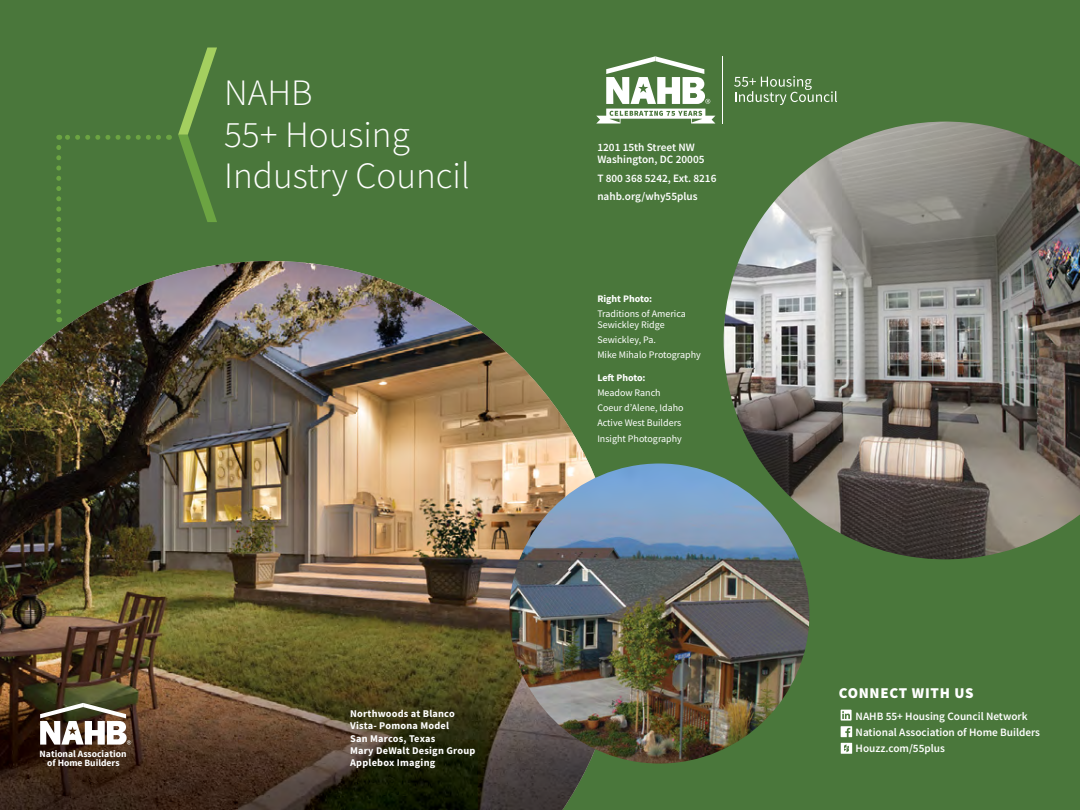
<style>
.page{position:relative;width:1080px;height:810px;background:#4a773b}
.page>*{position:absolute;margin:0;border:0;box-sizing:border-box;transform-origin:0 0}
.t1{font:300 37.12px/41.5px "Source Sans Pro";color:#fff}
.t2{font:900 15px "Source Sans Pro";letter-spacing:.05em;color:#fff}
.t3{font:600 11.25px/16.2px "Source Sans Pro";color:#fff}
.t4{font:700 10.38px/12px "Source Sans Pro";letter-spacing:.02em;color:#fff}
.t5{font:10px/15.1px "Source Sans Pro";color:#fff}
.t6{font:700 10px "Source Sans Pro";color:#fff}
.t7{font:700 9.5px/9.6px "Source Sans Pro";color:#fff;text-align:center}
</style>
<div class="page">
<img style="left:0;top:261px;width:595px;height:549px">
<svg style="left:178px;top:48px;width:39px;height:174px"></svg>
<svg style="left:59px;top:135px;width:100px;height:5px"></svg>
<svg style="left:56px;top:147px;width:5px;height:175px"></svg>
<svg style="left:40px;top:703px;width:91px;height:42px;background:#989084"></svg>
<img style="left:724px;top:122px;width:356px;height:437px">
<img style="left:509px;top:463px;width:300px;height:301px;border-radius:150px">
<svg style="left:841px;top:710px;width:11px;height:27px"></svg>
<div style="left:841px;top:743px;width:11px;height:11px;background:#fff"></div>
<svg style="left:844px;top:744px;width:5px;height:8px"></svg>
<hr style="left:722px;top:56px;width:1px;height:68px;background:#fff">
<svg style="left:734px;top:76px;width:103px;height:29px"></svg>
<svg style="left:596px;top:56px;width:119px;height:68px"></svg>
<h1 class="t1" style="left:224px;top:72px;width:247px">NAHB<br>55+ Housing<br>Industry Council</h1>
<p class="t7" style="left:40px;top:749px;width:88px">National Association of Home Builders</p>
<p class="t4" style="left:350px;top:708px;width:127px">Northwoods at Blanco<br>Vista- Pomona Model<br>San Marcos, Texas<br>Mary DeWalt Design Group<br>Applebox Imaging</p>
<p class="t3" style="left:597px;top:141px;width:109px;line-height:12.5px">1201 15th Street NW<br>Washington, DC 20005</p>
<p class="t3" style="left:597px;top:169px;width:121px;line-height:18.1px">T 800 368 5242, Ext. 8216 nahb.org/why55plus</p>
<p class="t6" style="left:597px;top:292px;width:56px">Right Photo:</p>
<p class="t5" style="left:597px;top:308px;width:90px;line-height:11.2px">Traditions of America<br>Sewickley Ridge</p>
<p class="t5" style="left:597px;top:332px;width:105px">Sewickley, Pa.<br>Mike Mihalo Protography</p>
<p class="t6" style="left:597px;top:371px;width:50px">Left Photo:</p>
<p class="t5" style="left:597px;top:385px;width:88px">Meadow Ranch<br>Coeur d’Alene, Idaho<br>Active West Builders<br>Insight Photography</p>
<h2 class="t2" style="left:839px;top:683px;width:136px">CONNECT WITH US</h2>
<p class="t3" style="left:856px;top:708px;width:186px">NAHB 55+ Housing Council Network<br>National Association of Home Builders<br>Houzz.com/55plus</p>
</div>
